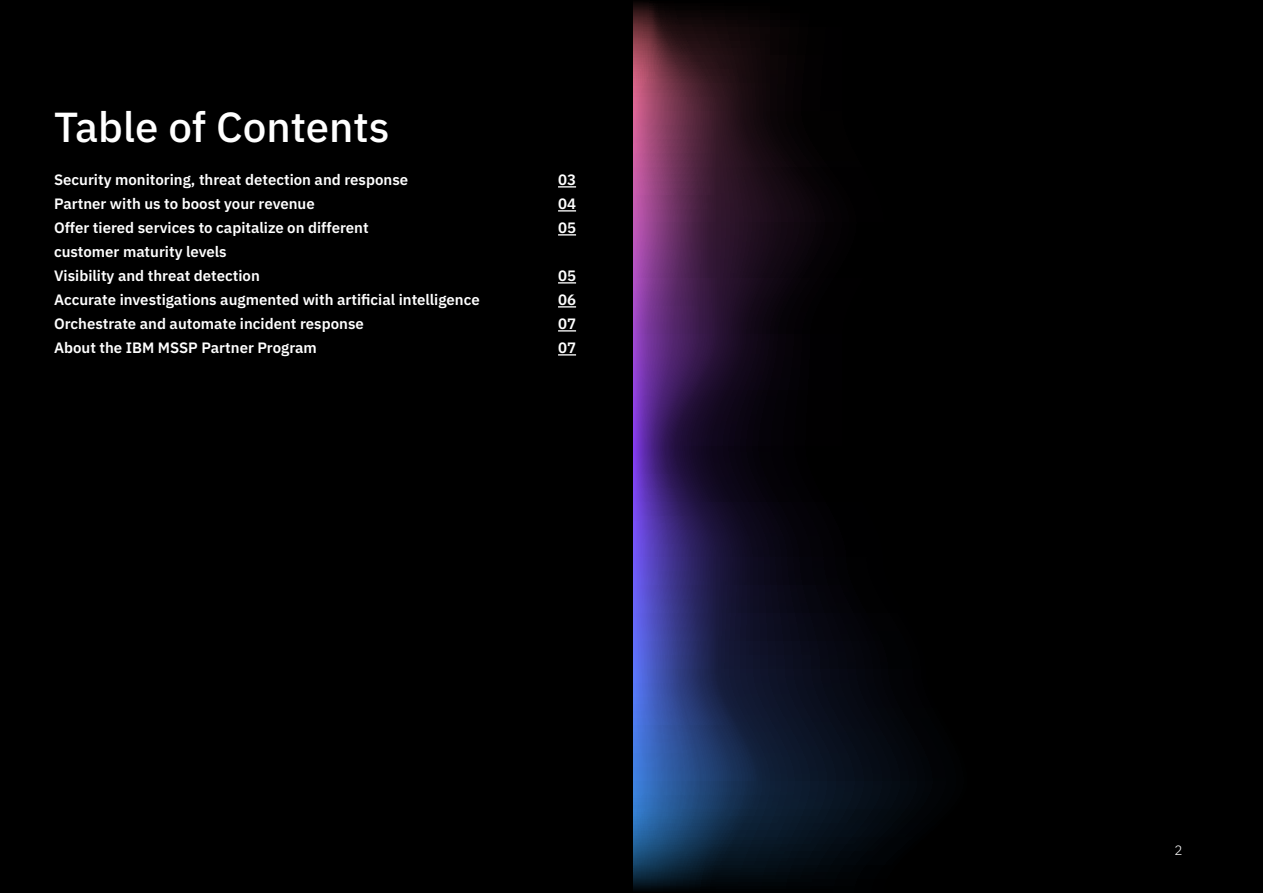
<style>
.page{position:relative;width:1263px;height:893px;background:#fff}
.page>*{position:absolute;margin:0;border:0;box-sizing:border-box;transform-origin:0 0}
.t1{font:500 42px "IBM Plex Sans";color:#fff}
.t2{font:600 15px/24px "IBM Plex Sans";color:#fff}
.t3{font:300 13.5px "IBM Plex Sans";color:#fff}
</style>
<div class="page">
<div style="left:0;top:0;width:1263px;height:892px;background:#000"></div>
<img style="left:633px;top:2px;width:292px;height:888px">
<svg style="left:558px;top:186px;width:18px;height:2px"></svg>
<svg style="left:558px;top:210px;width:18px;height:2px"></svg>
<svg style="left:558px;top:234px;width:18px;height:2px"></svg>
<svg style="left:558px;top:282px;width:18px;height:2px"></svg>
<svg style="left:558px;top:306px;width:18px;height:2px"></svg>
<svg style="left:558px;top:330px;width:18px;height:2px"></svg>
<svg style="left:558px;top:354px;width:18px;height:2px"></svg>
<h1 class="t1" style="left:54px;top:94px;width:337px">Table of Contents</h1>
<p class="t2" style="left:54px;top:167px;width:356px">Security monitoring, threat detection and response</p>
<p class="t2" style="left:558px;top:167px;width:19px">03</p>
<p class="t2" style="left:54px;top:191px;width:262px">Partner with us to boost your revenue</p>
<p class="t2" style="left:558px;top:191px;width:19px">04</p>
<p class="t2" style="left:54px;top:215px;width:316px">Offer tiered services to capitalize on different</p>
<p class="t2" style="left:558px;top:215px;width:19px">05</p>
<p class="t2" style="left:54px;top:239px;width:207px">customer maturity levels<br>Visibility and threat detection</p>
<p class="t2" style="left:558px;top:263px;width:19px">05</p>
<p class="t2" style="left:54px;top:287px;width:427px">Accurate investigations augmented with artificial intelligence</p>
<p class="t2" style="left:558px;top:287px;width:19px">06</p>
<p class="t2" style="left:54px;top:311px;width:311px">Orchestrate and automate incident response</p>
<p class="t2" style="left:558px;top:311px;width:19px">07</p>
<p class="t2" style="left:54px;top:335px;width:264px">About the IBM MSSP Partner Program</p>
<p class="t2" style="left:558px;top:335px;width:19px">07</p>
<p class="t3" style="left:1175px;top:840px;width:10px">2</p>
</div>
